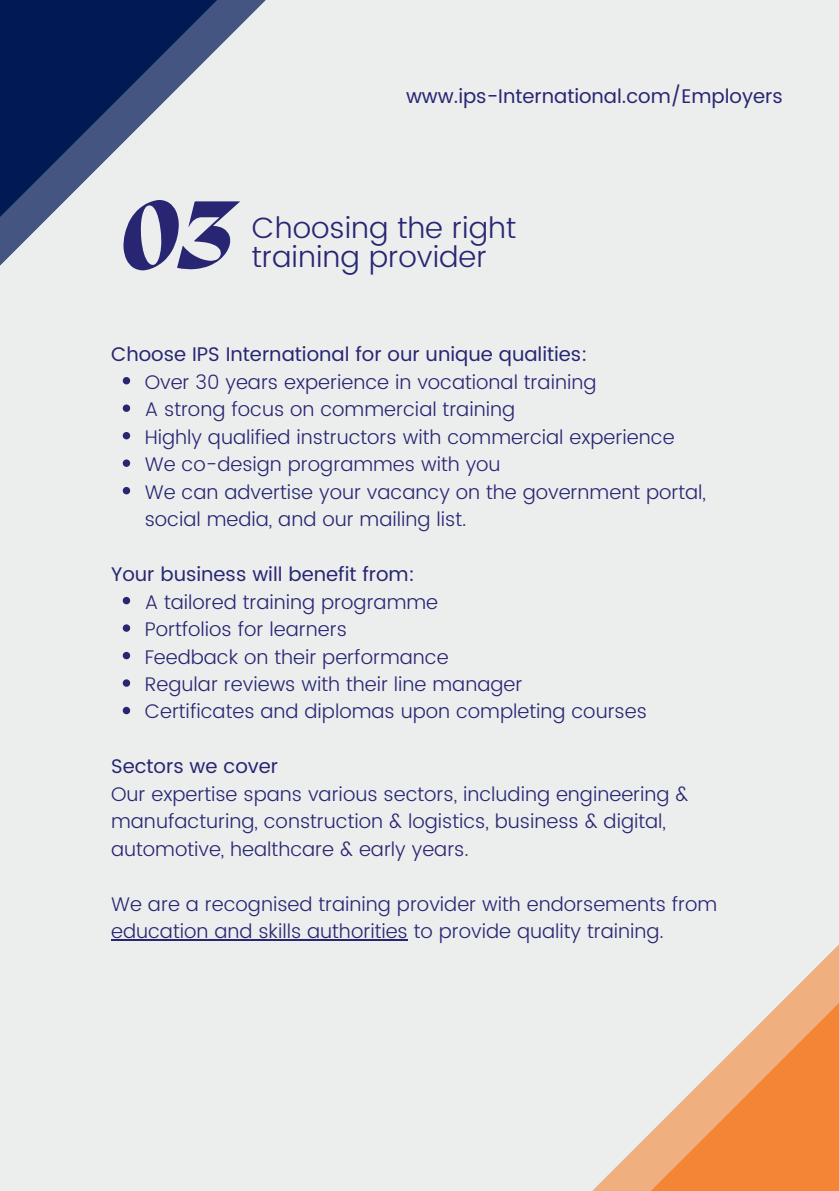
<style>
.page{position:relative;width:839px;height:1191px;background:#fff}
.page>*{position:absolute;margin:0;border:0;box-sizing:border-box;transform-origin:0 0}
.t1{font:italic 800 100px "Migra";color:#282672}
.t2{font:300 29.4px/29px "Poppins";color:#282672}
.t3{font:300 19.8px/27.4px "Poppins";color:#282672}
.t4{font:19.8px "Poppins";color:#282672}
</style>
<div class="page">
<div style="left:0;top:0;width:838px;height:1191px;background:#eceeee"></div>
<svg style="left:123px;top:597px;width:7px;height:7px"></svg>
<svg style="left:123px;top:624px;width:7px;height:8px"></svg>
<svg style="left:123px;top:652px;width:7px;height:7px"></svg>
<svg style="left:123px;top:679px;width:7px;height:8px"></svg>
<svg style="left:123px;top:707px;width:7px;height:7px"></svg>
<hr style="left:111px;top:939px;width:297px;height:1px;background:#282672">
<svg style="left:368px;top:940px;width:470px;height:251px"></svg>
<svg style="left:0;top:0;width:266px;height:495px"></svg>
<p class="t4" style="left:406px;top:81px;width:378px">www.ips-International.com/Employers</p>
<h1 class="t1" style="left:120px;top:172px;width:113px">03</h1>
<h2 class="t2" style="left:252px;top:214px;width:266px">Choosing the right training provider</h2>
<p class="t4" style="left:111px;top:340px;width:477px">Choose IPS International for our unique qualities:</p>
<p class="t3" style="left:145px;top:369px;width:562px">Over 30 years experience in vocational training<br>A strong focus on commercial training<br>Highly qualified instructors with commercial experience We co-design programmes with you<br>We can advertise your vacancy on the government portal, social media, and our mailing list.</p>
<p class="t4" style="left:111px;top:560px;width:305px">Your business will benefit from:</p>
<p class="t3" style="left:145px;top:589px;width:504px">A tailored training programme<br>Portfolios for learners<br>Feedback on their performance<br>Regular reviews with their line manager<br>Certificates and diplomas upon completing courses</p>
<p class="t4" style="left:111px;top:752px;width:168px">Sectors we cover</p>
<p class="t3" style="left:111px;top:781px;width:579px">Our expertise spans various sectors, including engineering &amp; manufacturing, construction &amp; logistics, business &amp; digital, automotive, healthcare &amp; early years.</p>
<p class="t3" style="left:111px;top:891px;width:607px">We are a recognised training provider with endorsements from education and skills authorities to provide quality training.</p>
</div>
